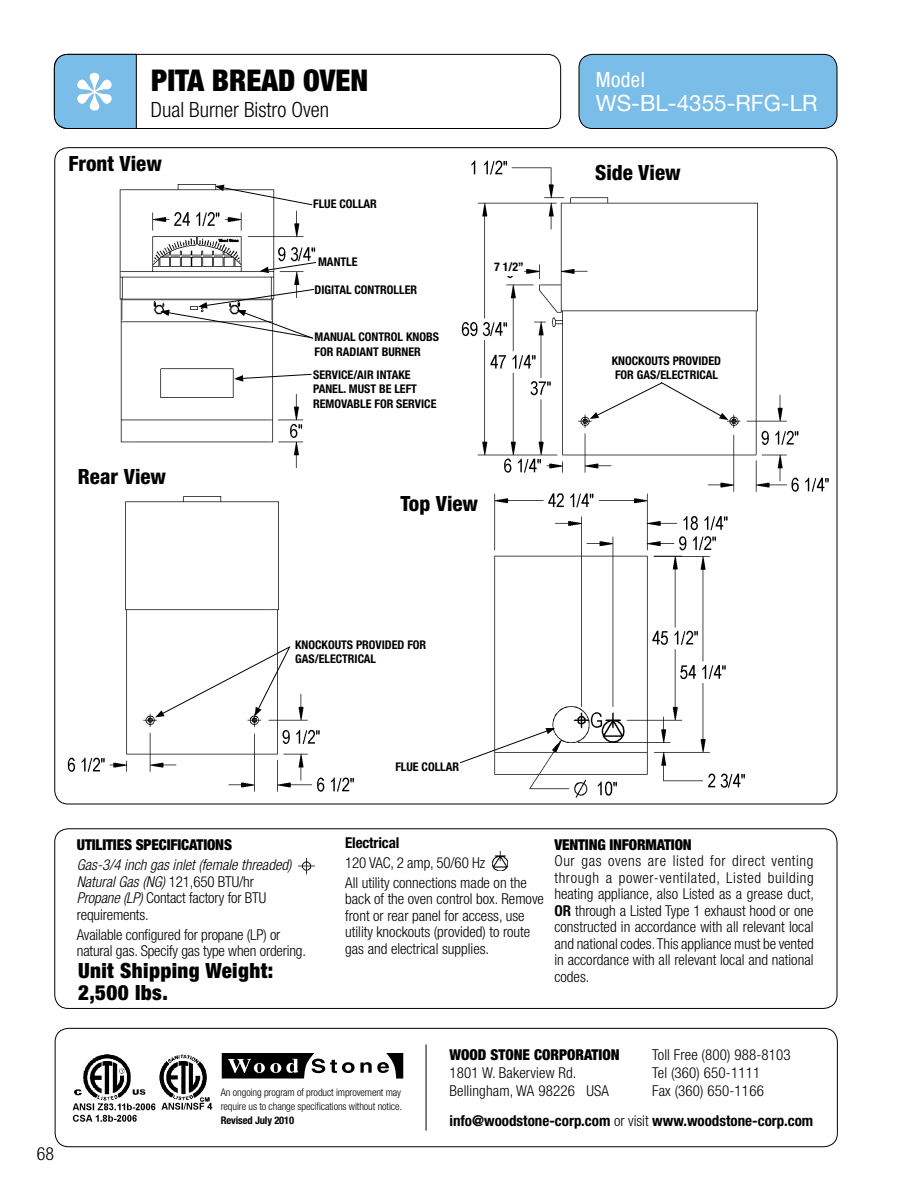
<style>
.page{position:relative;width:918px;height:1188px;background:#fff}
.page>*{position:absolute;margin:0;border:0;box-sizing:border-box;transform-origin:0 0}
.t1{font:900 condensed 30px "Helvetica Neue LT Std";color:#000}
.t2{font:22.5px "Helvetica Neue LT Std";color:#fff}
.t3{font:800 condensed 21px "Helvetica Neue LT Std";color:#000}
.t4{font:900 condensed 21px/22.5px "Helvetica Neue LT Std";letter-spacing:.02em;color:#000}
.t5{font:300 condensed 21px "Helvetica Neue LT Std";color:#000}
.t6{font:condensed 21px "Helvetica Neue LT Std";letter-spacing:.02em;color:#fff}
.t7{font:300 condensed 18px "Helvetica Neue LT Std";color:#000}
.t8{font:300 condensed 15px/16.5px "Helvetica Neue LT Std";color:#000}
.t9{font:italic 300 condensed 15px/16.5px "Helvetica Neue LT Std";color:#000}
.t10{font:700 condensed 15px "Helvetica Neue LT Std";color:#000}
.t11{font:900 condensed 15px "Helvetica Neue LT Std";color:#000}
.t12{font:700 condensed 12px/14.4px "Helvetica Neue LT Std";color:#000}
.t13{font:300 condensed 10.5px/13.5px "Helvetica Neue LT Std";letter-spacing:-.01em;color:#000}
.t14{font:700 condensed 10.5px "Helvetica Neue LT Std";letter-spacing:-.01em;color:#000}
.s1{font-style:normal}
.s2{font-weight:700}
.s3{font-weight:300}
</style>
<div class="page">
<img style="left:54px;top:461px;width:300px;height:335px">
<img style="left:465px;top:504px;width:293px;height:300px">
<img style="left:451px;top:148px;width:379px;height:356px">
<svg style="left:590px;top:382px;width:138px;height:38px"></svg>
<img style="left:95px;top:184px;width:230px;height:283px">
<div style="left:54px;top:828px;width:783px;height:181px;border:1px solid #000;border-radius:14px"></div>
<div style="left:54px;top:54px;width:507px;height:75px;border:1px solid #000;border-radius:14px"></div>
<div style="left:579px;top:54px;width:258px;height:75px;background:#79bde8;border-radius:14px"></div>
<div style="left:579px;top:54px;width:258px;height:75px;border:1px solid #000;border-radius:14px"></div>
<div style="left:55px;top:1028px;width:783px;height:119px;border:1px solid #000;border-radius:14px"></div>
<hr style="left:426px;top:1044px;width:1px;height:87px;background:#000">
<svg style="left:222px;top:1053px;width:115px;height:26px"></svg>
<svg style="left:342px;top:1062px;width:13px;height:11px"></svg>
<svg style="left:345px;top:1065px;width:6px;height:6px"></svg>
<svg style="left:360px;top:1053px;width:43px;height:26px"></svg>
<img style="left:492px;top:851px;width:16px;height:20px">
<img style="left:298px;top:858px;width:17px;height:16px">
<svg style="left:260px;top:262px;width:56px;height:11px"></svg>
<svg style="left:234px;top:374px;width:78px;height:8px"></svg>
<svg style="left:215px;top:185px;width:98px;height:20px"></svg>
<svg style="left:155px;top:646px;width:135px;height:71px"></svg>
<svg style="left:460px;top:728px;width:95px;height:35px"></svg>
<svg style="left:160px;top:289px;width:155px;height:50px"></svg>
<svg style="left:54px;top:54px;width:83px;height:75px;background:#81badf"></svg>
<img style="left:72px;top:1054px;width:141px;height:68px">
<div style="left:496px;top:236px;width:27px;height:40px;background:#fff"></div>
<h1 class="t1" style="left:151px;top:62px;width:218px">PITA BREAD OVEN</h1>
<h3 class="t5" style="left:151px;top:97px;width:180px">Dual Burner Bistro Oven</h3>
<h3 class="t3" style="left:68px;top:151px;width:95px">Front View</h3>
<p class="t12" style="left:313px;top:196px;width:13px">FLUE</p>
<p class="t12" style="left:339px;top:196px;width:14px">COLLA</p>
<p class="t12" style="left:370px;top:196px;width:8px">R</p>
<p class="t12" style="left:318px;top:254px;width:35px">MANTLE</p>
<p class="t12" style="left:314px;top:282px;width:80px">DIGITAL CONTROLLE</p>
<p class="t12" style="left:410px;top:282px;width:8px">R</p>
<p class="t12" style="left:314px;top:330px;width:126px;text-indent:44px">CONTROL KNOBS<br>FOR RADIANT BURNER</p>
<p class="t12" style="left:313px;top:367px;width:124px">SERVICE/AIR INTAKE<br>PANEL. MUST BELEFT<br>REMOVABLE FOR SERVICE</p>
<p class="t12" style="left:314px;top:330px;width:30px">MANUAL</p>
<p class="t12" style="left:494px;top:260px;width:31px">7 1/2”</p>
<h3 class="t3" style="left:78px;top:464px;width:90px">Rear View</h3>
<h3 class="t3" style="left:400px;top:490px;width:79px">Top View</h3>
<h3 class="t6" style="left:596px;top:68px;width:51px">Model</h3>
<h2 class="t2" style="left:596px;top:89px;width:223px">WS-BL-4355-RFG-LR</h2>
<h3 class="t3" style="left:595px;top:160px;width:87px">Side View</h3>
<p class="t12" style="left:612px;top:353px;width:111px">KNOCKOUTS PROVIDED<br>FOR GAS/ELECTRIC</p>
<p class="t12" style="left:706px;top:368px;width:14px">AL</p>
<p class="t12" style="left:295px;top:637px;width:130px">KNOCKOUTS PROVIDED FOR<br>GAS/ELECTRIC</p>
<p class="t12" style="left:364px;top:651px;width:14px">AL</p>
<p class="t12" style="left:395px;top:759px;width:63px">FLUE COLLAR</p>
<p class="t7" style="left:37px;top:1144px;width:19px">68</p>
<p class="t11" style="left:77px;top:835px;width:15px">UTILITIE</p>
<p class="t11" style="left:124px;top:835px;width:108px">S SPECIFICATIONS</p>
<p class="t9" style="left:77px;top:857px;width:216px">Gas-3/4 inch gas inlet (female threaded)<br>Natural Gas (NG) <span class="s1">121,650 BTU/hr<br></span>Propane (LP) <span class="s1">Contact factory for BTU requirements.</span></p>
<p class="t8" style="left:77px;top:926px;width:231px">Available configured for propane (LP) or natural gas. Specify gas type when ordering.</p>
<h3 class="t4" style="left:78px;top:959px;width:197px">UNIT SHIPPING WEIGHT:<br>2,500 LBS.</h3>
<p class="t10" style="left:345px;top:833px;width:56px">ELECTRICAL</p>
<p class="t8" style="left:345px;top:852px;width:183px;line-height:20px">120 VAC, 2 amp, 50/60 Hz<br>All utility connections made on the</p>
<p class="t8" style="left:345px;top:891px;width:200px">back of the oven control box. Remove front or rear panel for access, use utility knockouts (provided) to route gas and electrical supplies.</p>
<p class="t11" style="left:554px;top:835px;width:9px">VENTIN</p>
<p class="t11" style="left:597px;top:835px;width:21px">G INFOR</p>
<p class="t11" style="left:646px;top:835px;width:20px">MATION</p>
<p class="t8" style="left:554px;top:853px;width:261px;text-align:justify">Our gas ovens are listed for direct venting through a power-ventilated, Listed building heating appliance, also Listed as a grease duct, <span class="s2">OR</span> through a Listed Type 1 exhaust hood or one constructed in accordance with all relevant local and national codes. This appliance must be vented in accordance with all relevant local and national codes.</p>
<p class="t13" style="left:221px;top:1086px;width:183px">An ongoing program of product improvement may require us to change specifications without notice.</p>
<p class="t14" style="left:221px;top:1113px;width:75px">REVISED JULY 2010</p>
<p class="t11" style="left:450px;top:1046px;width:172px">WOOD STONE CORPORATION</p>
<p class="t8" style="left:450px;top:1064px;width:161px;line-height:18px">1801 W. Bakerview Rd.<br>Bellingham, WA 98226 USA</p>
<p class="t8" style="left:652px;top:1046px;width:140px;line-height:18px">Toll Free (800) 988-8103<br>Tel (360) 650-1111<br>Fax (360) 650-1166</p>
<p class="t10" style="left:449px;top:1112px;width:365px">INFO@WOODSTONE-CORP.COM <span class="s3">or visit</span> WWW.WOODSTONE-CORP.COM</p>
</div>
